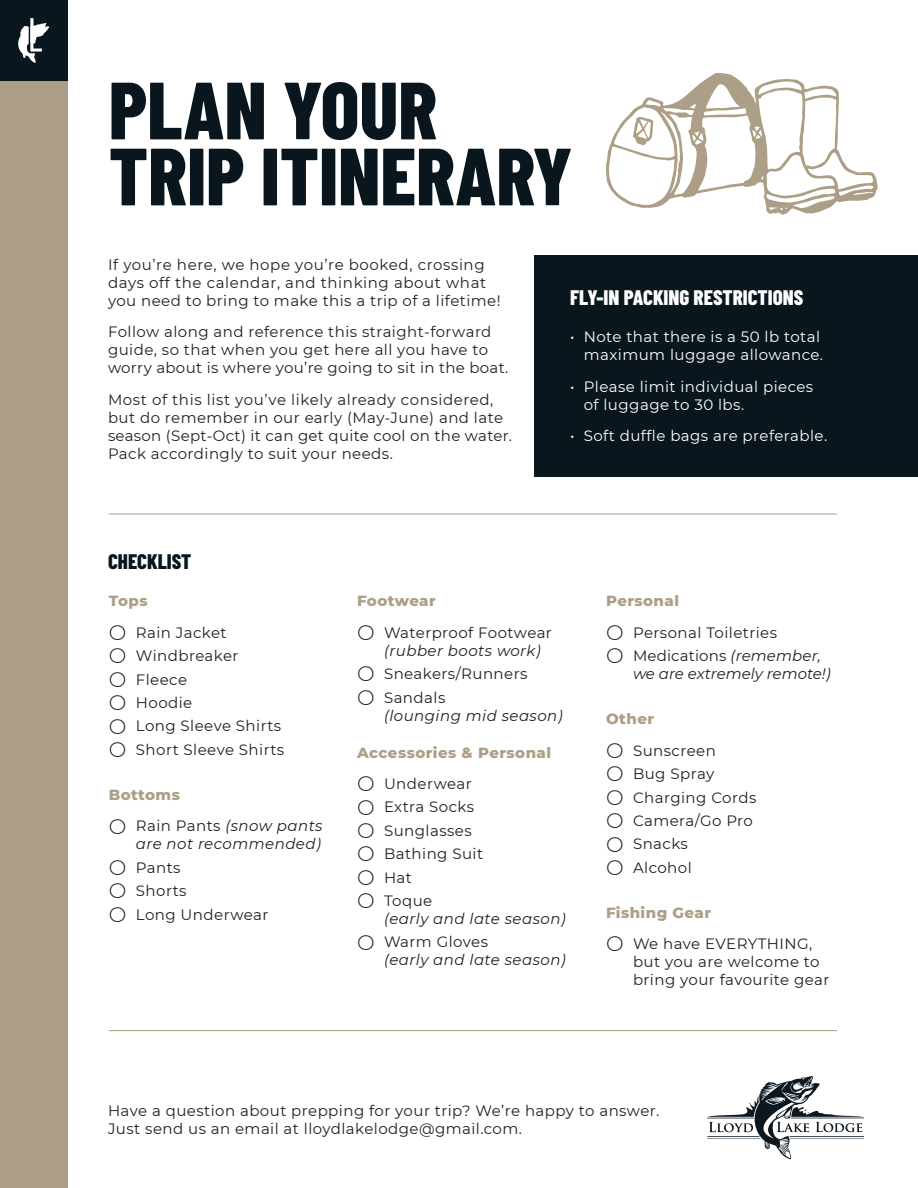
<style>
.page{position:relative;width:918px;height:1188px;background:#fff}
.page>*{position:absolute;margin:0;border:0;box-sizing:border-box;transform-origin:0 0}
.t1{font:800 81px/66px "Barlow Condensed";color:#0a161e}
.t2{font:800 21px "Barlow Condensed";color:#fff}
.t3{font:800 21px "Barlow Condensed";color:#0a161e}
.t4{font:15px/23.4px "Montserrat";letter-spacing:.03em;color:#231f20}
.t5{font:15px/18px "Montserrat";letter-spacing:.03em;color:#fff;text-align:right}
.t6{font:italic 15px/23.4px "Montserrat";letter-spacing:.03em;color:#231f20}
.t7{font:italic 15px/18px "Montserrat";color:#231f20}
.t8{font:800 15px/31.5px "Montserrat";letter-spacing:.03em;color:#ad9f87}
.s1{font-weight:800;color:#ad9f87}
.s2{font-weight:300;font-size:21px}
.s3{font-weight:800;font-style:normal;color:#ad9f87}
.s4{font-weight:300;font-style:normal;font-size:21px}
.s5{font-style:normal}
.s6{font-style:italic}
.s7{font-weight:300;font-size:21px;color:#231f20}
.s8{font-weight:400;color:#231f20}
</style>
<div class="page">
<div style="left:535px;top:255px;width:383px;height:222px;background:#0a161e"></div>
<div style="left:0;top:81px;width:68px;height:1107px;background:#ad9f87"></div>
<div style="left:0;top:0;width:68px;height:81px;background:#0a161e"></div>
<svg style="left:18px;top:18px;width:31px;height:45px"></svg>
<hr style="left:109px;top:514px;width:728px;height:1px;background:#ad9f87">
<hr style="left:109px;top:1030px;width:728px;height:1px;background:#ad9f87">
<svg style="left:707px;top:1076px;width:157px;height:83px"></svg>
<svg style="left:606px;top:73px;width:272px;height:142px"></svg>
<h1 class="t1" style="left:109px;top:74px;width:465px">PLAN YOUR<br>TRIP ITINERARY</h1>
<p class="t4" style="left:108px;top:255px;width:394px;line-height:18px">If you’re here, we hope you’re booked, crossing days off the calendar, and thinking about what you need to bring to make this a trip of a lifetime!</p>
<p class="t4" style="left:108px;top:322px;width:402px;line-height:18px">Follow along and reference this straight-forward guide, so that when you get here all you have to worry about is where you’re going to sit in the boat.</p>
<p class="t4" style="left:108px;top:390px;width:406px;line-height:18px">Most of this list you’ve likely already considered, but do remember in our early (May-June) and late season (Sept-Oct) it can get quite cool on the water.<br>Pack accordingly to suit your needs.</p>
<h2 class="t3" style="left:108px;top:547px;width:85px">CHECKLIST</h2>
<h2 class="t2" style="left:570px;top:283px;width:235px">FLY-IN PACKING RESTRICTIONS</h2>
<p class="t5" style="left:570px;top:328px;width:254px">• Note that there is a 50 lb total maximum luggage allowance.</p>
<p class="t5" style="left:584px;top:377px;width:231px;text-align:left;text-indent:-14px">• Please limit individual pieces of luggage to 30 lbs.</p>
<p class="t5" style="left:570px;top:427px;width:259px">• Soft duffle bags are preferable.</p>
<p class="t4" style="left:109px;top:585px;width:119px;line-height:31.5px"><span class="s1">Tops<br></span><span class="s2">O</span> Rain Jacket</p>
<p class="t4" style="left:109px;top:644px;width:177px"><span class="s2">O</span> Windbreaker<br><span class="s2">O</span> Fleece<br><span class="s2">O</span> Hoodie<br><span class="s2">O</span> Long Sleeve Shirts<br><span class="s2">O</span> Short Sleeve Shirts</p>
<p class="t6" style="left:109px;top:778px;width:215px;line-height:31.5px"><span class="s3">Bottoms<br></span><span class="s4">O</span> <span class="s5">Rain Pants</span> (snow pants</p>
<p class="t4" style="left:109px;top:832px;width:214px;text-indent:27px"><span class="s6">are not recommended)<br></span><span class="s2">O</span> Pants<br><span class="s2">O</span> Shorts<br><span class="s2">O</span> Long Underwear</p>
<p class="t4" style="left:357px;top:585px;width:196px;line-height:31.5px"><span class="s1">Footwear<br></span><span class="s2">O</span> Waterproof Footwear</p>
<p class="t4" style="left:357px;top:638px;width:185px;text-indent:27px"><span class="s6">(rubber boots work)<br></span><span class="s2">O</span> Sneakers/Runners<br><span class="s2">O</span> Sandals</p>
<p class="t6" style="left:384px;top:703px;width:180px">(lounging mid season)</p>
<p class="t8" style="left:357px;top:736px;width:196px">Accessories &amp; Personal<br><span class="s7">O</span> <span class="s8">Underwear</span></p>
<p class="t4" style="left:357px;top:795px;width:128px"><span class="s2">O</span> Extra Socks<br><span class="s2">O</span> Sunglasses<br><span class="s2">O</span> Bathing Suit<br><span class="s2">O</span> Hat<br><span class="s2">O</span> Toque</p>
<p class="t6" style="left:357px;top:906px;width:210px;text-indent:27px">(early and late season)<br><span class="s4">O</span> <span class="s5">Warm Gloves</span></p>
<p class="t6" style="left:384px;top:948px;width:183px">(early and late season)</p>
<p class="t4" style="left:606px;top:585px;width:173px;line-height:31.5px"><span class="s1">Personal<br></span><span class="s2">O</span> Personal Toiletries</p>
<p class="t7" style="left:633px;top:646px;width:199px;text-indent:-27px"><span class="s4">O</span> <span class="s5">Medications</span> (remember, we are extremely remote!)</p>
<p class="t4" style="left:606px;top:703px;width:111px;line-height:31.5px"><span class="s1">Other<br></span><span class="s2">O</span> Sunscreen</p>
<p class="t4" style="left:606px;top:762px;width:152px"><span class="s2">O</span> Bug Spray<br><span class="s2">O</span> Charging Cords<br><span class="s2">O</span> Camera/Go Pro<br><span class="s2">O</span> Snacks<br><span class="s2">O</span> Alcohol</p>
<p class="t4" style="left:606px;top:896px;width:208px;line-height:31.5px"><span class="s1">Fishing Gear<br></span><span class="s2">O</span> We have EVERYTHING,</p>
<p class="t4" style="left:633px;top:952px;width:198px;line-height:18px">but you are welcome to bring your favourite gear</p>
<p class="t4" style="left:108px;top:1101px;width:553px;line-height:18px">Have a question about prepping for your trip? We’re happy to answer.<br>Just send us an email at lloydlakelodge@gmail.com.</p>
</div>
